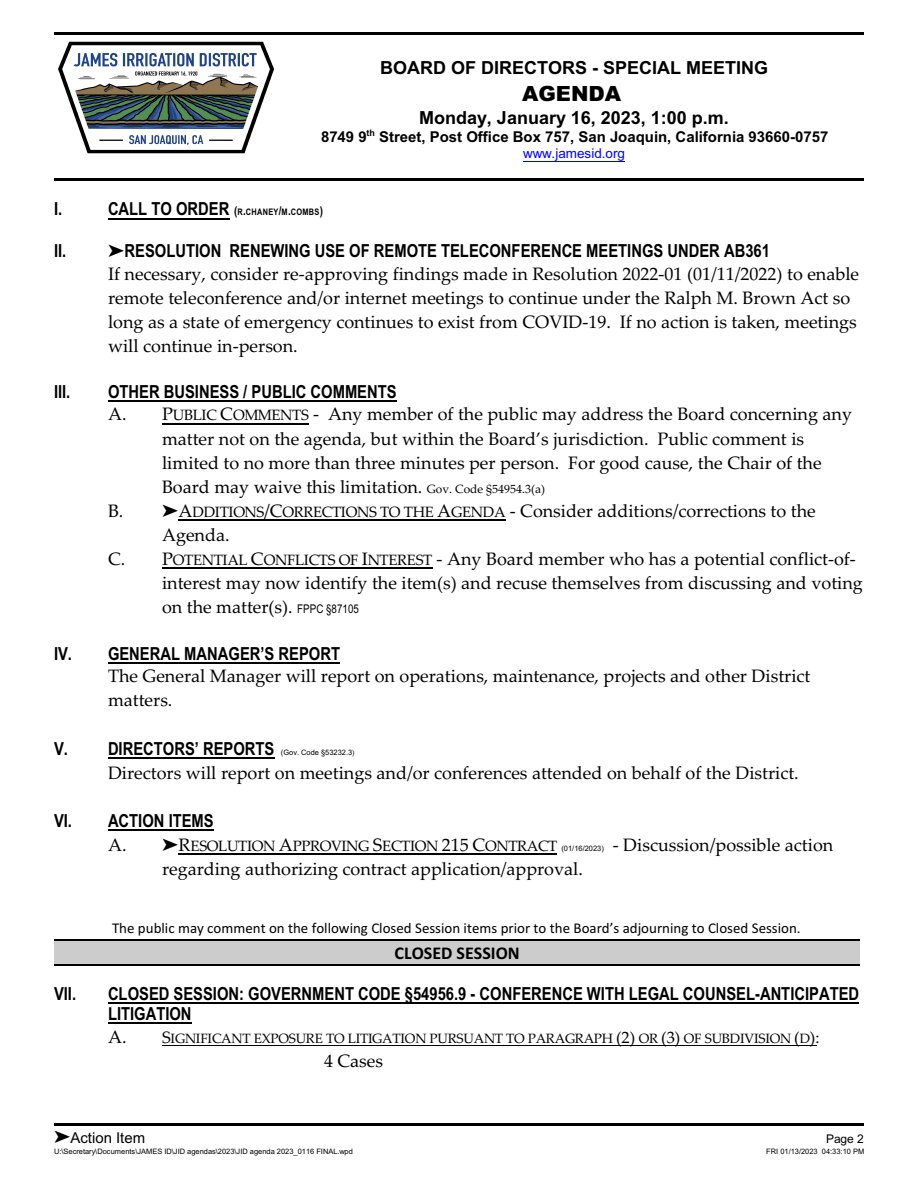
<style>
.page{position:relative;width:918px;height:1188px;background:#fff}
.page>*{position:absolute;margin:0;border:0;box-sizing:border-box;transform-origin:0 0}
.t1{font:900 21px "Arial";color:#000}
.t2{font:18px/24.2px "Palatino Linotype";color:#000}
.t3{font:700 18px/20.4px "Arial Narrow";color:#000}
.t4{font:700 18px "Arial";color:#000}
.t5{font:700 18px "Calibri";color:#000}
.t6{font:15px "Calibri";color:#000}
.t7{font:700 15px "Arial";color:#000}
.t8{font:15px "Palatino Linotype";letter-spacing:-.025em;color:#000}
.t9{font:15px "Arial";color:#000}
.t10{font:13.5px "Palatino Linotype";letter-spacing:-.02em;color:#000}
.t11{font:13.5px "Arial";color:#00f}
.t12{font:12px "Arial";color:#000}
.t13{font:700 9px "Arial Narrow";letter-spacing:.04em;color:#000}
.t14{font:7.5px "Arial";color:#000}
.s1{font-size:18px}
.s2{font-size:12px}
.s3{font-size:15px}
.s4{font-family:"Arial Narrow";font-size:12px}
.s5{font-family:"Arial";font-weight:400;font-size:7.5px}
.s6{font-family:"Palatino Linotype";font-weight:400;font-size:7.5px}
.s7{font-family:"Arial";font-size:7.5px}
.s8{font-size:16.5px}
</style>
<div class="page">
<img style="left:58px;top:41px;width:216px;height:113px">
<hr style="left:523px;top:161px;width:102px;height:1px;background:#00f">
<hr style="left:54px;top:32px;width:810px;height:3px;background:#000">
<hr style="left:54px;top:178px;width:810px;height:3px;background:#000">
<hr style="left:108px;top:218px;width:121px;height:1px;background:#000">
<hr style="left:108px;top:400px;width:288px;height:2px;background:#000">
<hr style="left:162px;top:423px;width:147px;height:1px;background:#000">
<hr style="left:178px;top:520px;width:328px;height:1px;background:#000">
<hr style="left:162px;top:568px;width:270px;height:1px;background:#000">
<hr style="left:108px;top:662px;width:232px;height:1px;background:#000">
<hr style="left:108px;top:757px;width:166px;height:1px;background:#000">
<hr style="left:108px;top:830px;width:106px;height:1px;background:#000">
<hr style="left:178px;top:854px;width:379px;height:1px;background:#000">
<hr style="left:108px;top:1002px;width:750px;height:1px;background:#000">
<hr style="left:108px;top:1023px;width:84px;height:1px;background:#000">
<hr style="left:162px;top:1045px;width:654px;height:1px;background:#000">
<div style="left:54px;top:939px;width:806px;height:27px;background:#ccc"></div>
<hr style="left:54px;top:939px;width:806px;height:2px;background:#000">
<hr style="left:54px;top:965px;width:806px;height:1px;background:#000">
<hr style="left:54px;top:1123px;width:810px;height:3px;background:#000">
<p class="t4" style="left:380px;top:61px;width:390px">BOARD OF DIRECTORS - SPECIAL MEETING</p>
<p class="t1" style="left:522px;top:85px;width:101px">AGENDA</p>
<p class="t4" style="left:419px;top:111px;width:311px">Monday, January 16, 2023, 1:00 p.m.</p>
<p class="t7" style="left:321px;top:132px;width:509px">8749 9<sup>th</sup> Street, Post Office Box 757, San Joaquin, California 93660-0757</p>
<p class="t11" style="left:523px;top:148px;width:103px">www.jamesid.org</p>
<p class="t3" style="left:54px;top:200px;width:10px">I.</p>
<p class="t13" style="left:108px;top:209px;width:217px"><span class="s1">CALL TO ORDER</span> <span class="s2">(</span>R<span class="s2">.</span>CHANEY<span class="s2">/</span>M<span class="s2">.</span>COMBS<span class="s2">)</span></p>
<p class="t3" style="left:54px;top:242px;width:14px">II.</p>
<p class="t3" style="left:125px;top:242px;width:647px">RESOLUTION RENEWING USE OF REMOTE TELECONFERENCE MEETINGS UNDER AB361</p>
<p class="t2" style="left:108px;top:263px;width:753px">If necessary, consider re-approving findings made in Resolution 2022-01 (01/11/2022) to enable remote teleconference and/or internet meetings to continue under the Ralph M. Brown Act so long as a state of emergency continues to exist from COVID-19. If no action is taken, meetings will continue in-person.</p>
<p class="t3" style="left:54px;top:383px;width:18px">III.</p>
<p class="t3" style="left:108px;top:383px;width:290px">OTHER BUSINESS / PUBLIC COMMENTS</p>
<p class="t2" style="left:108px;top:404px;width:746px">A. P<span class="s3">UBLIC</span> C<span class="s3">OMMENTS</span> - Any member of the public may address the Board concerning any</p>
<p class="t2" style="left:162px;top:428px;width:644px">matter not on the agenda, but within the Board’s jurisdiction. Public comment is</p>
<p class="t2" style="left:162px;top:453px;width:661px">limited to no more than three minutes per person. For good cause, the Chair of the</p>
<p class="t2" style="left:162px;top:477px;width:385px">Board may waive this limitation. <span class="s2">Gov. Code §54954.3(a)</span></p>
<p class="t2" style="left:108px;top:501px;width:17px">B.</p>
<p class="t2" style="left:178px;top:501px;width:639px">A<span class="s3">DDITIONS</span>/C<span class="s3">ORRECTIONS TO THE</span> A<span class="s3">GENDA</span> - Consider additions/corrections to the</p>
<p class="t2" style="left:162px;top:525px;width:69px">Agenda.</p>
<p class="t2" style="left:108px;top:549px;width:749px">C. P<span class="s3">OTENTIAL</span> C<span class="s3">ONFLICTS OF</span> I<span class="s3">NTEREST</span> - Any Board member who has a potential conflict-of-</p>
<p class="t2" style="left:162px;top:573px;width:702px">interest may now identify the item(s) and recuse themselves from discussing and voting</p>
<p class="t2" style="left:162px;top:597px;width:198px">on the matter(s). <span class="s4">FPPC §87105</span></p>
<p class="t3" style="left:54px;top:645px;width:288px">IV. GENERAL MANAGER’S REPORT</p>
<p class="t2" style="left:108px;top:666px;width:704px">The General Manager will report on operations, maintenance, projects and other District matters.</p>
<p class="t3" style="left:54px;top:740px;width:302px">V. DIRECTORS’ REPORTS <span class="s5">(Gov. Code §53232.3</span><span class="s6">)</span></p>
<p class="t2" style="left:108px;top:763px;width:692px">Directors will report on meetings and/or conferences attended on behalf of the District.</p>
<p class="t3" style="left:54px;top:812px;width:161px">VI. ACTION ITEMS</p>
<p class="t2" style="left:108px;top:835px;width:20px">A.</p>
<p class="t8" style="left:178px;top:840px;width:427px"><span class="s1">R</span>ESOLUTION <span class="s1">A</span>PPROVING <span class="s1">S</span>ECTION <span class="s1">215 C</span>ONTRACT <span class="s7">(01/16/2023)</span></p>
<p class="t2" style="left:613px;top:835px;width:222px">- Discussion/possible action</p>
<p class="t2" style="left:162px;top:859px;width:423px">regarding authorizing contract application/approval.</p>
<p class="t6" style="left:112px;top:922px;width:690px">The public may comment on the following Closed Session items prior to the Board’s adjourning to Closed Session.</p>
<p class="t5" style="left:395px;top:945px;width:127px">CLOSED SESSION</p>
<p class="t3" style="left:54px;top:985px;width:24px">VII.</p>
<p class="t3" style="left:108px;top:985px;width:753px">CLOSED SESSION: GOVERNMENT CODE §54956.9 - CONFERENCE WITH LEGAL COUNSEL-ANTICIPATED<br>LITIGATION</p>
<p class="t10" style="left:108px;top:1033px;width:713px"><span class="s1">A.</span> <span class="s8">S</span>IGNIFICANT EXPOSURE TO LITIGATION PURSUANT TO PARAGRAPH <span class="s8">(2)</span> OR <span class="s8">(3)</span> OF SUBDIVISION <span class="s8">(</span>D<span class="s8">):</span></p>
<p class="t2" style="left:324px;top:1051px;width:61px">4 Cases</p>
<p class="t9" style="left:70px;top:1132px;width:76px">Action Item</p>
<p class="t12" style="left:826px;top:1134px;width:39px">Page 2</p>
<p class="t14" style="left:54px;top:1149px;width:300px">U:\Secretary\Documents\JAMES ID\JID agendas\2023\JID agenda 2023_0116 FINAL.wpd</p>
<p class="t14" style="left:766px;top:1149px;width:99px">FRI 01/13/2023 04:33:10 PM</p>
</div>
